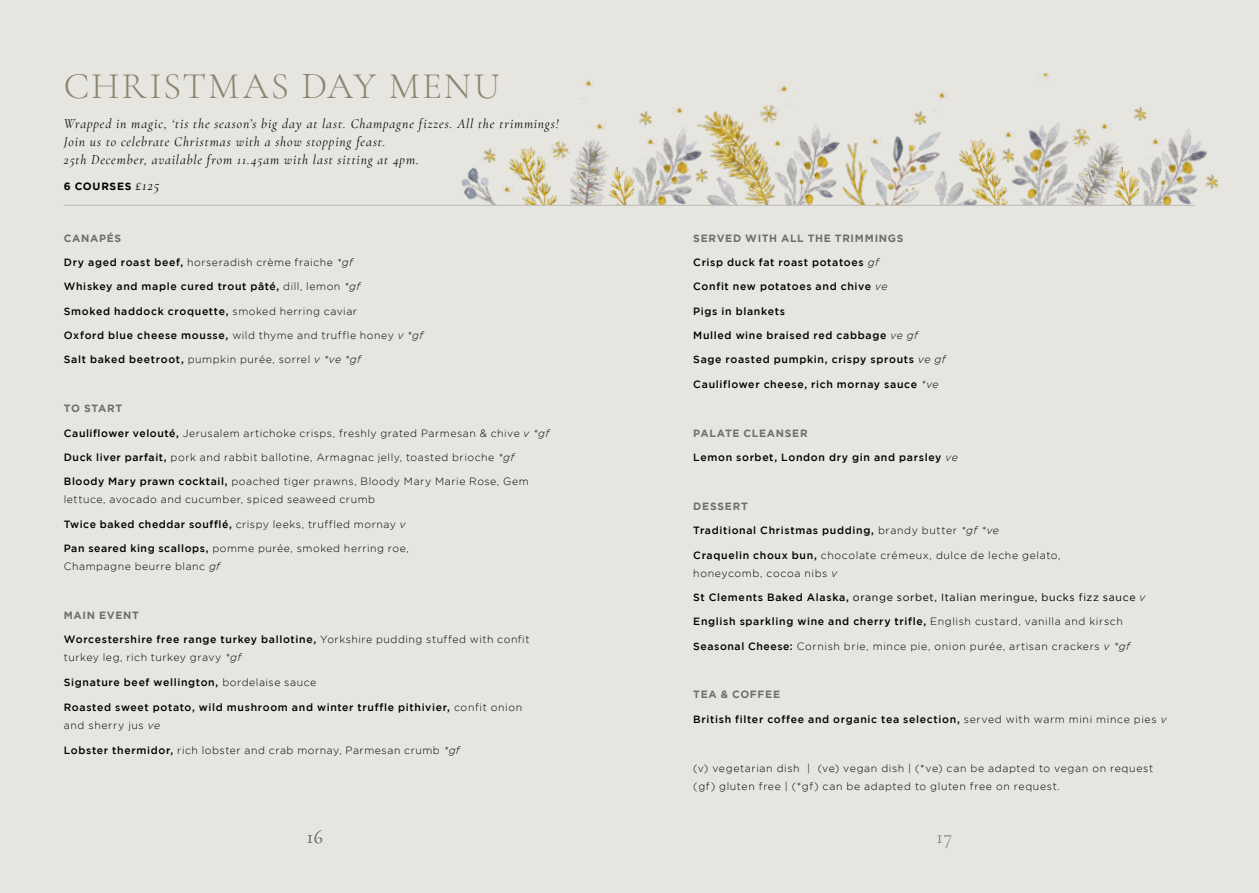
<style>
.page{position:relative;width:1259px;height:893px;background:#e7e5df}
.page>*{position:absolute;margin:0;border:0;box-sizing:border-box;transform-origin:0 0}
.t1{font:300 37.5px "Cormorant Garamond";letter-spacing:.055em;color:#8a866f}
.t2{font:300 19.5px "Cormorant Garamond";color:#706f6f}
.t3{font:italic 13.5px/18px "Cormorant Garamond";letter-spacing:.065em;color:#000}
.t4{font:300 10.5px/18px "Gotham";letter-spacing:.055em;color:#000}
.t5{font:500 10.5px/18px "Gotham";letter-spacing:.065em;color:#000}
.t6{font:700 10.5px "Gotham";letter-spacing:.065em;color:#706f6f}
.t7{font:10.5px "Gotham";letter-spacing:.065em;color:#000}
.t8{font:700 10.5px "Gotham";letter-spacing:.07em;color:#000}
.s1{font-family:"Cormorant Garamond";font-weight:400;font-style:italic;font-size:15px}
.s2{font-weight:500}
.s3{font-style:italic}
.s4{font-weight:300}
.s5{font-weight:300;font-style:italic}
</style>
<div class="page">
<img style="left:461px;top:167px;width:36px;height:38px">
<img style="left:615px;top:166px;width:7px;height:39px">
<img style="left:1096px;top:146px;width:31px;height:59px">
<img style="left:569px;top:140px;width:46px;height:65px">
<img style="left:964px;top:139px;width:30px;height:66px">
<img style="left:509px;top:148px;width:49px;height:57px">
<img style="left:799px;top:123px;width:41px;height:82px">
<img style="left:1127px;top:128px;width:80px;height:77px">
<img style="left:622px;top:138px;width:52px;height:67px">
<img style="left:799px;top:203px;width:10px;height:2px">
<img style="left:777px;top:85px;width:11px;height:8px">
<img style="left:674px;top:105px;width:125px;height:100px">
<img style="left:688px;top:174px;width:66px;height:31px">
<img style="left:482px;top:148px;width:14px;height:15px">
<img style="left:938px;top:92px;width:11px;height:8px">
<img style="left:498px;top:182px;width:22px;height:23px">
<img style="left:964px;top:171px;width:17px;height:34px">
<img style="left:994px;top:122px;width:102px;height:83px">
<img style="left:1069px;top:126px;width:23px;height:24px">
<img style="left:548px;top:140px;width:23px;height:22px">
<img style="left:998px;top:147px;width:18px;height:19px">
<img style="left:1133px;top:106px;width:14px;height:15px">
<img style="left:639px;top:111px;width:13px;height:15px">
<img style="left:1202px;top:173px;width:16px;height:19px">
<img style="left:842px;top:110px;width:122px;height:95px">
<img style="left:1042px;top:73px;width:7px;height:5px">
<img style="left:1101px;top:123px;width:14px;height:23px">
<img style="left:591px;top:123px;width:22px;height:23px">
<img style="left:769px;top:136px;width:22px;height:27px">
<img style="left:1147px;top:134px;width:22px;height:27px">
<img style="left:642px;top:138px;width:22px;height:23px">
<hr style="left:64px;top:205px;width:1131px;height:1px;background:#bcbcbc">
<img style="left:585px;top:80px;width:8px;height:8px">
<h1 class="t1" style="left:64px;top:64px;width:438px">CHRISTMAS DAY MENU</h1>
<p class="t3" style="left:64px;top:115px;width:496px">Wrapped in magic, ‘tis the season’s big day at last. Champagne fizzes. All the trimmings!<br>Join us to celebrate Christmas with a show stopping feast.<br>25th December, available from 11.45am with last sitting at 4pm.</p>
<p class="t8" style="left:64px;top:180px;width:97px">6 COURSES <span class="s1">£125</span></p>
<p class="t6" style="left:64px;top:232px;width:59px">CANAPÉS</p>
<p class="t4" style="left:64px;top:253px;width:291px"><span class="s2">Dry aged roast beef,</span> horseradish crème fraiche <span class="s3">*gf</span></p>
<p class="t5" style="left:64px;top:277px;width:298px">Whiskey and maple cured trout pâté, <span class="s4">dill, lemon</span> <span class="s5">*gf</span></p>
<p class="t5" style="left:64px;top:302px;width:295px">Smoked haddock croquette, <span class="s4">smoked herring caviar</span></p>
<p class="t4" style="left:64px;top:326px;width:361px"><span class="s2">Oxford blue cheese mousse,</span> wild thyme and truffle honey <span class="s3">v *gf</span></p>
<p class="t4" style="left:64px;top:351px;width:299px"><span class="s2">Salt baked beetroot,</span> pumpkin purée, sorrel <span class="s3">v *ve *gf</span></p>
<p class="t6" style="left:64px;top:402px;width:60px">TO START</p>
<p class="t4" style="left:64px;top:424px;width:487px"><span class="s2">Cauliflower velouté,</span> Jerusalem artichoke crisps, freshly grated Parmesan &amp; chive <span class="s3">v *gf</span></p>
<p class="t4" style="left:64px;top:448px;width:452px"><span class="s2">Duck liver parfait,</span> pork and rabbit ballotine, Armagnac jelly, toasted brioche <span class="s3">*gf</span></p>
<p class="t4" style="left:64px;top:473px;width:466px"><span class="s2">Bloody Mary prawn cocktail,</span> poached tiger prawns, Bloody Mary Marie Rose, Gem lettuce, avocado and cucumber, spiced seaweed crumb</p>
<p class="t4" style="left:64px;top:515px;width:343px"><span class="s2">Twice baked cheddar soufflé,</span> crispy leeks, truffled mornay <span class="s3">v</span></p>
<p class="t4" style="left:64px;top:539px;width:347px"><span class="s2">Pan seared king scallops,</span> pomme purée, smoked herring roe,<br>Champagne beurre blanc <span class="s3">gf</span></p>
<p class="t6" style="left:64px;top:609px;width:77px">MAIN EVENT</p>
<p class="t4" style="left:64px;top:630px;width:467px"><span class="s2">Worcestershire free range turkey ballotine,</span> Yorkshire pudding stuffed with confit turkey leg, rich turkey gravy <span class="s3">*gf</span></p>
<p class="t5" style="left:64px;top:673px;width:254px">Signature beef wellington, <span class="s4">bordelaise sauce</span></p>
<p class="t5" style="left:64px;top:698px;width:460px">Roasted sweet potato, wild mushroom and winter truffle pithivier, <span class="s4">confit onion and sherry jus</span> <span class="s5">ve</span></p>
<p class="t4" style="left:64px;top:741px;width:397px"><span class="s2">Lobster thermidor,</span> rich lobster and crab mornay, Parmesan crumb <span class="s3">*gf</span></p>
<p class="t6" style="left:693px;top:232px;width:212px">SERVED WITH ALL THE TRIMMINGS</p>
<p class="t5" style="left:693px;top:253px;width:187px">Crisp duck fat roast potatoes <span class="s5">gf</span></p>
<p class="t5" style="left:693px;top:277px;width:196px">Confit new potatoes and chive <span class="s5">ve</span></p>
<p class="t5" style="left:693px;top:302px;width:93px">Pigs in blankets</p>
<p class="t5" style="left:693px;top:326px;width:226px">Mulled wine braised red cabbage <span class="s5">ve gf</span></p>
<p class="t5" style="left:693px;top:350px;width:254px">Sage roasted pumpkin, crispy sprouts <span class="s5">ve gf</span></p>
<p class="t5" style="left:693px;top:375px;width:247px">Cauliflower cheese, rich mornay sauce <span class="s5">*ve</span></p>
<p class="t6" style="left:693px;top:427px;width:116px">PALATE CLEANSER</p>
<p class="t5" style="left:693px;top:448px;width:266px">Lemon sorbet, London dry gin and parsley <span class="s5">ve</span></p>
<p class="t6" style="left:693px;top:500px;width:56px">DESSERT</p>
<p class="t5" style="left:693px;top:521px;width:307px">Traditional Christmas pudding, <span class="s4">brandy butter</span> <span class="s5">*gf *ve</span></p>
<p class="t4" style="left:693px;top:546px;width:369px"><span class="s2">Craquelin choux bun,</span> chocolate crémeux, dulce de leche gelato, honeycomb, cocoa nibs <span class="s3">v</span></p>
<p class="t7" style="left:693px;top:591px;width:453px"><span class="s2">St Clements Baked Alaska,</span> orange sorbet, Italian meringue, bucks fizz sauce <span class="s5">v</span></p>
<p class="t5" style="left:693px;top:612px;width:431px">English sparkling wine and cherry trifle, <span class="s4">English custard, vanilla and kirsch</span></p>
<p class="t4" style="left:693px;top:637px;width:438px"><span class="s2">Seasonal Cheese:</span> Cornish brie, mince pie, onion purée, artisan crackers <span class="s3">v *gf</span></p>
<p class="t6" style="left:693px;top:689px;width:88px">TEA &amp; COFFEE</p>
<p class="t5" style="left:693px;top:710px;width:475px">British filter coffee and organic tea selection, <span class="s4">served with warm mini mince pies</span> <span class="s5">v</span></p>
<p class="t4" style="left:693px;top:759px;width:461px">(v) vegetarian dish | (ve) vegan dish | (*ve) can be adapted to vegan on request (gf) gluten free | (*gf) can be adapted to gluten free on request.</p>
<h2 class="t2" style="left:307px;top:825px;width:18px">16</h2>
<h2 class="t2" style="left:936px;top:825px;width:17px">17</h2>
</div>
